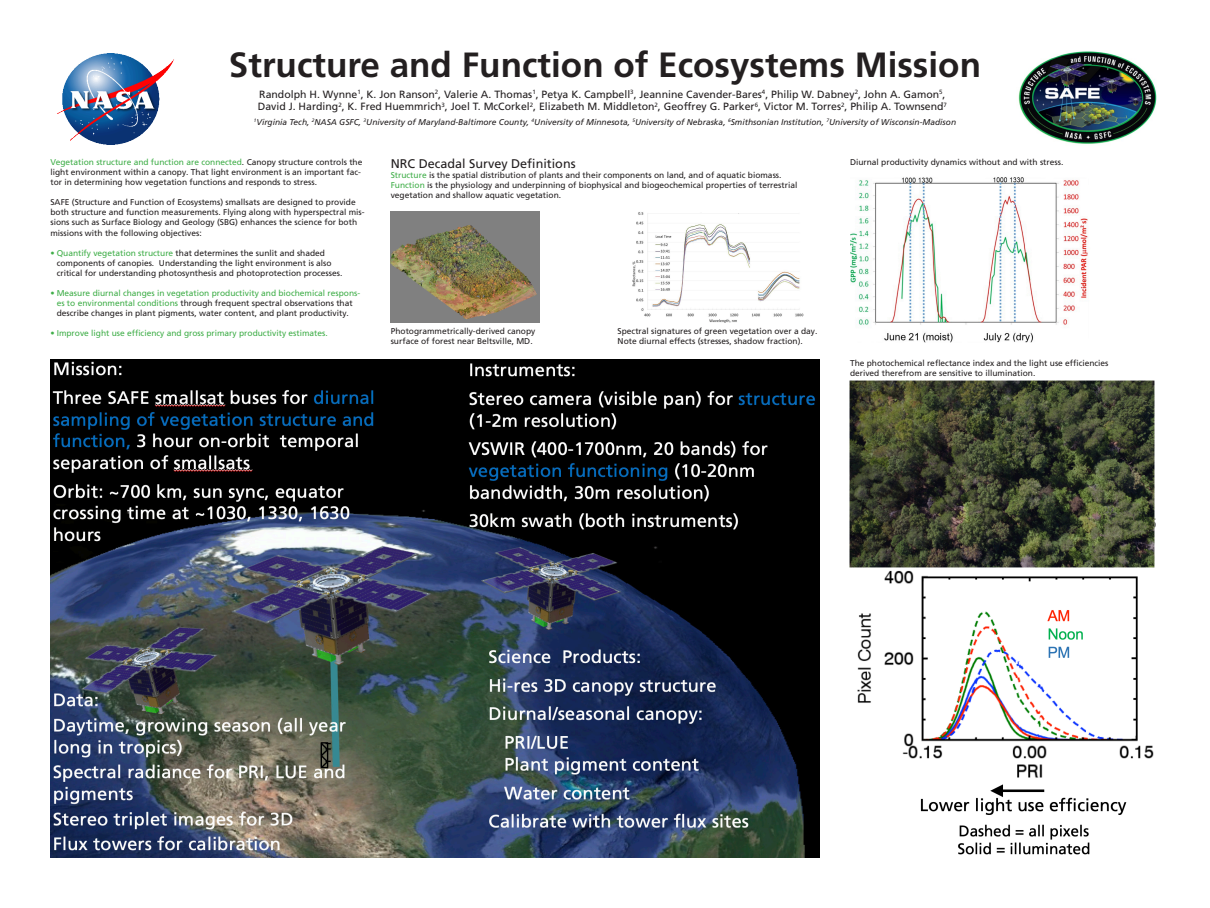
<style>
.page{position:relative;width:1210px;height:908px;background:#fff}
.page>*{position:absolute;margin:0;border:0;box-sizing:border-box;transform-origin:0 0}
.t1{font:700 35px "Frutiger LT Pro";color:#231f20}
.t2{font:12.6px "Frutiger LT Pro";color:#231f20}
.t3{font:10.5px/12.6px "Frutiger LT Pro";color:#231f20}
.t4{font:8.4px/10.1px "Frutiger LT Pro";color:#231f20}
.t5{font:italic 8.4px "Frutiger LT Pro";color:#231f20}
.t6{font:8.4px "Frutiger LT Pro";color:#40ae49}
.s1{color:#40ae49}
</style>
<div class="page">
<img style="left:57px;top:53px;width:117px;height:92px">
<img style="left:1018px;top:51px;width:139px;height:93px">
<img style="left:849px;top:380px;width:306px;height:475px">
<img style="left:50px;top:359px;width:769px;height:498px">
<img style="left:850px;top:177px;width:238px;height:166px">
<img style="left:391px;top:212px;width:149px;height:110px">
<img style="left:633px;top:212px;width:171px;height:110px">
<p class="t1" style="left:229px;top:44px;width:753px">Structure and Function of Ecosystems Mission</p>
<p class="t3" style="left:258px;top:88px;width:691px">Randolph H. Wynne<sup>1</sup>, K. Jon Ranson<sup>2</sup>, Valerie A. Thomas<sup>1</sup>, Petya K. Campbell<sup>3</sup>, Jeannine Cavender-Bares<sup>4</sup>, Philip W. Dabney<sup>2</sup>, John A. Gamon<sup>5</sup>,<br>David J. Harding<sup>2</sup>, K. Fred Huemmrich<sup>3</sup>, Joel T. McCorkel<sup>2</sup>, Elizabeth M. Middleton<sup>2</sup>, Geoffrey G. Parker<sup>6</sup>, Victor M. Torres<sup>2</sup>, Philip A. Townsend<sup>7</sup></p>
<p class="t5" style="left:254px;top:117px;width:704px"><sup>1</sup>Virginia Tech, <sup>2</sup>NASA GSFC, <sup>3</sup>University of Maryland-Baltimore County, <sup>4</sup>University of Minnesota, <sup>5</sup>University of Nebraska, <sup>6</sup>Smithsonian Institution, <sup>7</sup>University of Wisconsin-Madison</p>
<p class="t4" style="left:50px;top:157px;width:313px"><span class="s1">Vegetation structure and function are connected</span>. Canopy structure controls the light environment within a canopy. That light environment is an important fac&shy;tor in determining how vegetation functions and responds to stress.</p>
<p class="t4" style="left:50px;top:197px;width:316px">SAFE (Structure and Function of Ecosystems) smallsats are designed to provide both structure and function measurements. Flying along with hyperspectral mis&shy;sions such as Surface Biology and Geology (SBG) enhances the science for both missions with the following objectives:</p>
<p class="t4" style="left:57px;top:248px;width:287px;text-indent:-6px"><span class="s1">• Quantify vegetation structure</span> that determines the sunlit and shaded components of canopies. Understanding the light environment is also critical for understanding photosynthesis and photoprotection processes.</p>
<p class="t4" style="left:50px;top:288px;width:311px;text-align:center"><span class="s1">• Measure diurnal changes in vegetation productivity and biochemical respons&shy;es to environmental conditions</span> through frequent spectral observations that describe changes in plant pigments, water content, and plant productivity.</p>
<p class="t6" style="left:50px;top:328px;width:279px">• Improve light use efficiency and gross primary productivity estimates.</p>
<p class="t2" style="left:391px;top:156px;width:186px">NRC Decadal Survey Definitions</p>
<p class="t4" style="left:391px;top:170px;width:392px"><span class="s1">Structure</span> is the spatial distribution of plants and their components on land, and of aquatic biomass.</p>
<p class="t4" style="left:391px;top:180px;width:408px"><span class="s1">Function</span> is the physiology and underpinning of biophysical and biogeochemical properties of terrestrial vegetation and shallow aquatic vegetation.</p>
<p class="t4" style="left:850px;top:157px;width:215px">Diurnal productivity dynamics without and with stress.</p>
<p class="t4" style="left:391px;top:326px;width:146px">Photogrammetrically-derived canopy surface of forest near Beltsville, MD.</p>
<p class="t4" style="left:617px;top:326px;width:201px">Spectral signatures of green vegetation over a day.<br>Note diurnal effects (stresses, shadow fraction).</p>
<p class="t4" style="left:850px;top:357px;width:260px">The photochemical reflectance index and the light use efficiencies derived therefrom are sensitive to illumination.</p>
</div>
